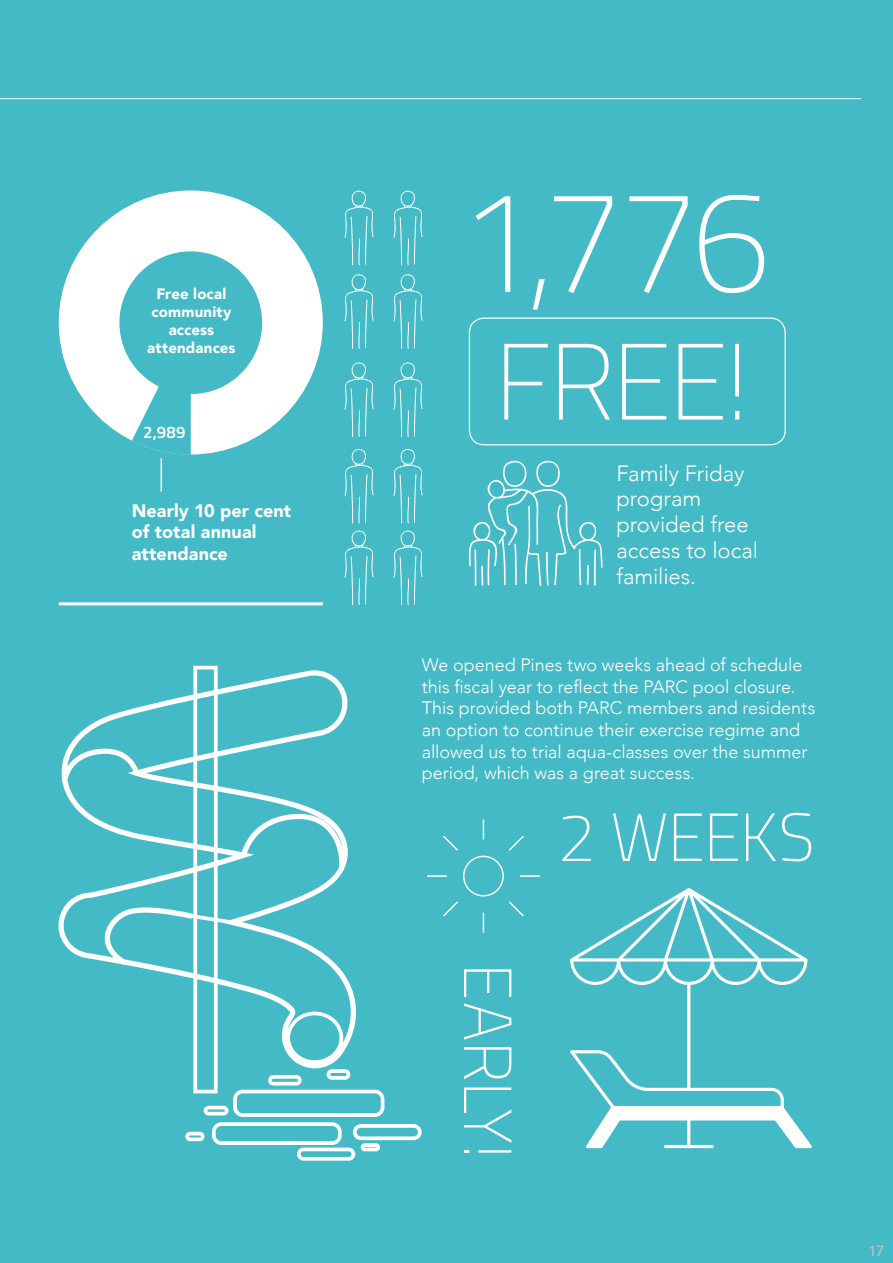
<style>
.page{position:relative;width:893px;height:1263px;background:#45bac7}
.page>*{position:absolute;margin:0;border:0;box-sizing:border-box;transform-origin:0 0}
.t1{font:100 144.75px "Titillium";color:#fff}
.t2{font:100 108.15px "Titillium";color:#fff}
.t3{font:100 67.8px "Titillium";letter-spacing:-.015em;color:#fff}
.t4{font:300 22.2px/25.8px "Avenir";color:#fff}
.t5{font:300 18px/21.6px "Avenir";color:#fff}
.t6{font:900 18px/21.6px "Avenir";letter-spacing:.005em;color:#fff}
.t7{font:600 16.8px "Titillium";color:#fff}
.t8{font:900 15px/18px "Avenir";letter-spacing:.015em;color:#fff;text-align:center}
.t9{font:14.7px "Avenir";color:#cac2b7}
</style>
<div class="page">
<hr style="left:0;top:98px;width:861px;height:1px;background:#fff">
<hr style="left:59px;top:602px;width:264px;height:3px;background:#fff">
<svg style="left:345px;top:531px;width:29px;height:74px"></svg>
<svg style="left:345px;top:449px;width:29px;height:75px"></svg>
<svg style="left:345px;top:362px;width:29px;height:75px"></svg>
<svg style="left:345px;top:274px;width:29px;height:75px"></svg>
<svg style="left:345px;top:191px;width:29px;height:74px"></svg>
<svg style="left:393px;top:531px;width:30px;height:74px"></svg>
<svg style="left:393px;top:449px;width:30px;height:75px"></svg>
<svg style="left:393px;top:362px;width:30px;height:75px"></svg>
<svg style="left:393px;top:274px;width:30px;height:75px"></svg>
<svg style="left:393px;top:191px;width:30px;height:74px"></svg>
<svg style="left:469px;top:461px;width:133px;height:125px"></svg>
<hr style="left:594px;top:549px;width:2px;height:37px;background:#fff">
<hr style="left:587px;top:565px;width:2px;height:20px;background:#fff">
<div style="left:469px;top:317px;width:317px;height:128px;border:1px solid #fff;border-radius:15px"></div>
<svg style="left:185px;top:1089px;width:237px;height:72px"></svg>
<svg style="left:58px;top:666px;width:302px;height:427px"></svg>
<svg style="left:570px;top:888px;width:242px;height:260px"></svg>
<svg style="left:483px;top:819px;width:1px;height:21px"></svg>
<hr style="left:427px;top:875px;width:20px;height:2px;background:#fff">
<hr style="left:520px;top:875px;width:20px;height:2px;background:#fff">
<svg style="left:509px;top:836px;width:15px;height:14px"></svg>
<svg style="left:443px;top:836px;width:15px;height:14px"></svg>
<svg style="left:443px;top:856px;width:81px;height:77px"></svg>
<div style="left:59px;top:190px;width:264px;height:264px;background:#fff;border-radius:50%"></div>
<svg style="left:132px;top:364px;width:59px;height:91px"></svg>
<hr style="left:161px;top:458px;width:1px;height:33px;background:#fff">
<div style="left:119px;top:251px;width:143px;height:143px;background:#45bac7;border-radius:50%"></div>
<p class="t8" style="left:147px;top:284px;width:90px">Free local community access attendances</p>
<p class="t7" style="left:143px;top:419px;width:44px">2,989</p>
<p class="t6" style="left:132px;top:499px;width:161px">Nearly 10 per cent of total annual attendance</p>
<h1 class="t1" style="left:457px;top:138px;width:316px">1,776</h1>
<h2 class="t2" style="left:494px;top:305px;width:256px">FREE!</h2>
<p class="t4" style="left:616px;top:460px;width:143px">Family Friday program provided free access to local families.</p>
<p class="t5" style="left:422px;top:654px;width:395px">We opened Pines two weeks ahead of schedule this fiscal year to reflect the PARC pool closure.<br>This provided both PARC members and residents an option to continue their exercise regime and allowed us to trial aqua-classes over the summer period, which was a great success.</p>
<h3 class="t3" style="left:536px;top:963px;width:197px;rotate:90deg">EARLY!</h3>
<h3 class="t3" style="left:558px;top:789px;width:259px">2 WEEKS</h3>
<p class="t9" style="left:868px;top:1239px;width:17px">17</p>
</div>
